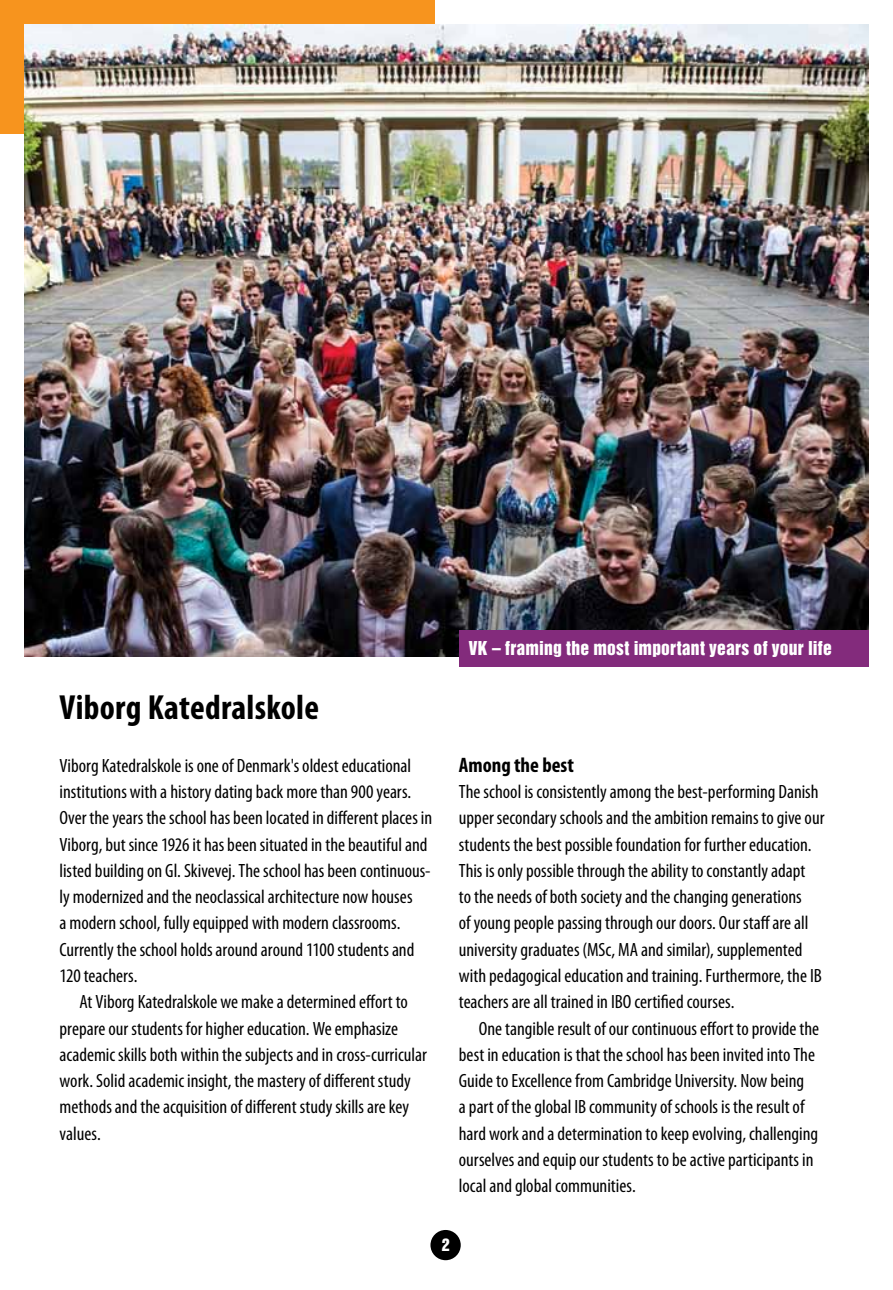
<style>
.page{position:relative;width:893px;height:1290px;background:#fff}
.page>*{position:absolute;margin:0;border:0;box-sizing:border-box;transform-origin:0 0}
.t1{font:700 condensed 35px "Myriad Pro";letter-spacing:.01em;color:#000}
.t2{font:700 condensed 21px "Myriad Pro";color:#000}
.t3{font:condensed 19.25px/26.2px "Myriad Pro";color:#000}
.t4{font:17.5px "Switzerland Inserat";letter-spacing:.015em;color:#fff}
.t5{font:15.75px "Switzerland Inserat";color:#fff}
</style>
<div class="page">
<div style="left:430px;top:1230px;width:31px;height:30px;background:#000;border-radius:50%"></div>
<div style="left:0;top:0;width:434px;height:134px;background:#f7941e"></div>
<img style="left:25px;top:25px;width:843px;height:631px">
<div style="left:459px;top:631px;width:409px;height:36px;background:#832b7c"></div>
<h1 class="t1" style="left:60px;top:686px;width:261px">Viborg Katedralskole</h1>
<p class="t3" style="left:60px;top:752px;width:374px">Viborg Katedralskole is one of Denmark's oldest educational institutions with a history dating back more than 900 years.<br>Over the years the school has been located in different places in Viborg, but since 1926 it has been situated in the beautiful and listed building on Gl. Skivevej. The school has been continuous&shy;ly modernized and the neoclassical architecture now houses<br>a modern school, fully equipped with modern classrooms.<br>Currently the school holds around around 1100 students and 120 teachers.</p>
<p class="t3" style="left:60px;top:988px;width:369px;text-indent:20px">At Viborg Katedralskole we make a determined effort to prepare our students for higher education. We emphasize academic skills both within the subjects and in cross-curricular work. Solid academic insight, the mastery of different study methods and the acquisition of different study skills are key values.</p>
<p class="t4" style="left:469px;top:637px;width:365px">VK – framing the most important years of your life</p>
<p class="t2" style="left:459px;top:752px;width:117px">Among the best</p>
<p class="t3" style="left:459px;top:778px;width:367px">The school is consistently among the best-performing Danish upper secondary schools and the ambition remains to give our students the best possible foundation for further education.<br>This is only possible through the ability to constantly adapt<br>to the needs of both society and the changing generations<br>of young people passing through our doors. Our staff are all university graduates (MSc, MA and similar), supplemented with pedagogical education and training. Furthermore, the IB teachers are all trained in IBO certified courses.</p>
<p class="t3" style="left:459px;top:1015px;width:362px;text-indent:20px">One tangible result of our continuous effort to provide the best in education is that the school has been invited into The Guide to Excellence from Cambridge University. Now being<br>a part of the global IB community of schools is the result of hard work and a determination to keep evolving, challenging ourselves and equip our students to be active participants in local and global communities.</p>
<p class="t5" style="left:442px;top:1236px;width:9px">2</p>
</div>
